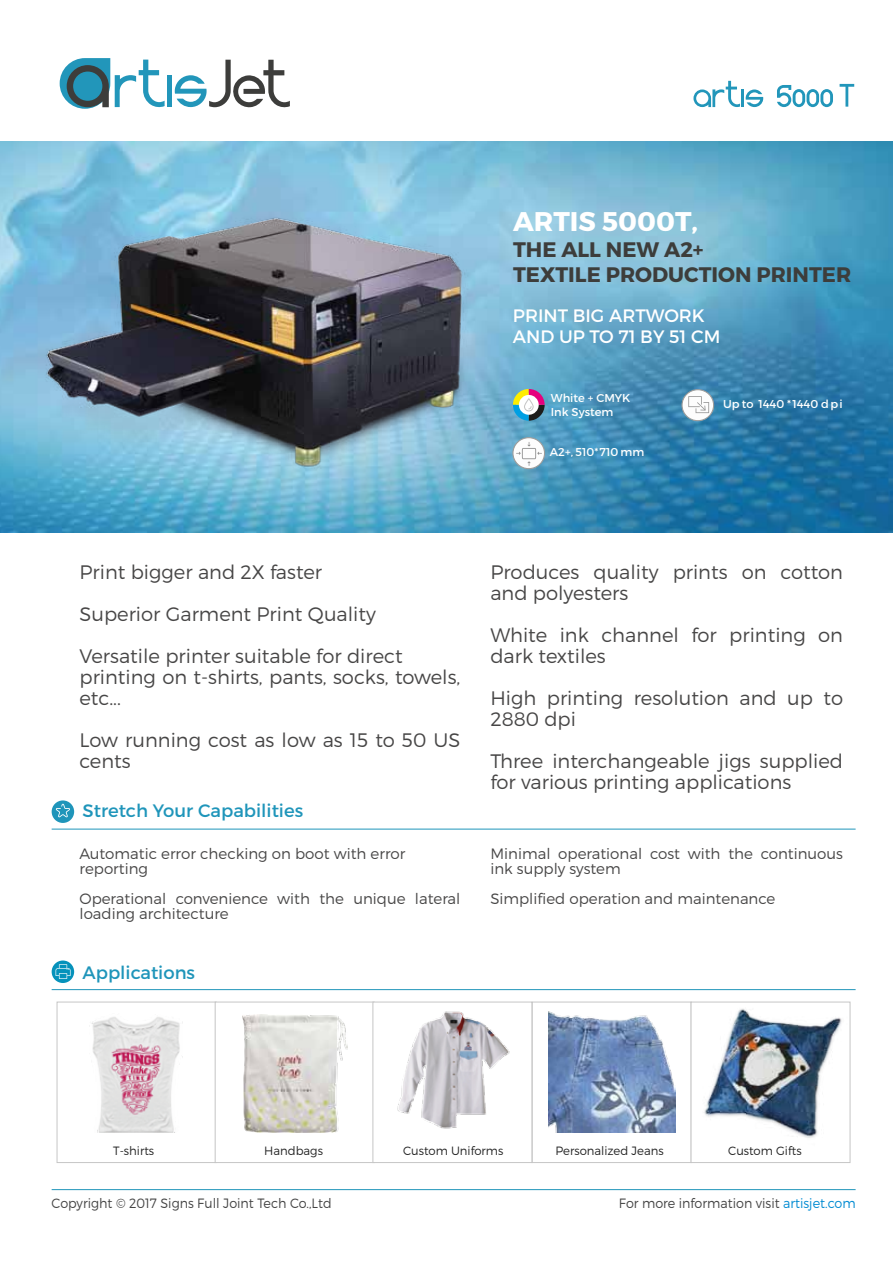
<style>
.page{position:relative;width:893px;height:1263px;background:#fff}
.page>*{position:absolute;margin:0;border:0;box-sizing:border-box;transform-origin:0 0}
.t1{font:700 27px "Montserrat";color:#fff}
.t2{font:700 21px/25.2px "Montserrat";color:#3d3d3b}
.t3{font:300 19.5px/21px "Montserrat";color:#474646}
.t4{font:18px "Montserrat";color:#1f95ba}
.t5{font:18px/21.6px "Montserrat";color:#fff}
.t6{font:300 15px/15px "Montserrat";color:#474646}
.t7{font:300 13.5px "Montserrat";color:#444;scale:.94 1}
.t8{font:300 12px "Montserrat";color:#222}
.t9{font:11.4px/13.6px "Montserrat";color:#fff}
.s1{color:#008bd2}
</style>
<div class="page">
<svg style="left:52px;top:960px;width:22px;height:23px"></svg>
<svg style="left:56px;top:964px;width:15px;height:15px"></svg>
<img style="left:0;top:141px;width:893px;height:391px">
<div style="left:52px;top:800px;width:22px;height:23px;background:#1f95ba;border-radius:50%"></div>
<svg style="left:56px;top:804px;width:14px;height:13px"></svg>
<hr style="left:52px;top:989px;width:804px;height:1px;background:#1f95ba">
<hr style="left:52px;top:829px;width:804px;height:1px;background:#1f95ba">
<svg style="left:693px;top:81px;width:47px;height:26px"></svg>
<hr style="left:741px;top:89px;width:3px;height:18px;background:#2296ba">
<svg style="left:746px;top:89px;width:17px;height:18px"></svg>
<svg style="left:777px;top:85px;width:56px;height:22px"></svg>
<svg style="left:840px;top:84px;width:14px;height:23px"></svg>
<div style="left:167px;top:75px;width:5px;height:32px;background:#2296ba"></div>
<svg style="left:59px;top:58px;width:106px;height:51px"></svg>
<svg style="left:175px;top:60px;width:115px;height:48px"></svg>
<div style="left:57px;top:1002px;width:159px;height:161px;background:#fff;border:1px solid #c6c6c6"></div>
<div style="left:215px;top:1002px;width:160px;height:161px;background:#fff;border:1px solid #c6c6c6"></div>
<div style="left:532px;top:1002px;width:159px;height:161px;background:#fff;border:1px solid #c6c6c6"></div>
<div style="left:372px;top:1002px;width:160px;height:161px;background:#fff;border:1px solid #c6c6c6"></div>
<div style="left:691px;top:1002px;width:159px;height:161px;background:#fff;border:1px solid #c6c6c6"></div>
<svg style="left:513px;top:438px;width:32px;height:31px"></svg>
<div style="left:512px;top:437px;width:33px;height:32px;border:1px solid #9d9d9c;border-radius:50%"></div>
<svg style="left:516px;top:442px;width:26px;height:24px"></svg>
<svg style="left:513px;top:389px;width:32px;height:32px"></svg>
<svg style="left:682px;top:390px;width:32px;height:31px"></svg>
<div style="left:681px;top:389px;width:33px;height:32px;border:1px solid #9d9d9c;border-radius:50%"></div>
<svg style="left:688px;top:396px;width:21px;height:17px"></svg>
<img style="left:242px;top:1014px;width:105px;height:119px">
<img style="left:397px;top:1011px;width:113px;height:118px">
<img style="left:548px;top:1011px;width:112px;height:122px">
<img style="left:91px;top:1017px;width:89px;height:116px">
<img style="left:660px;top:1001px;width:191px;height:149px">
<img style="left:37px;top:184px;width:453px;height:302px">
<hr style="left:52px;top:1189px;width:804px;height:1px;background:#1f95ba">
<h1 class="t1" style="left:513px;top:205px;width:187px">ARTIS 5000T,</h1>
<p class="t2" style="left:513px;top:237px;width:340px">THE ALL NEW A2+<br>TEXTILE PRODUCTION PRINTER</p>
<p class="t5" style="left:513px;top:304px;width:209px">PRINT BIG ARTWORK<br>AND UP TO 71 BY 51 CM</p>
<p class="t9" style="left:551px;top:391px;width:81px">White + CMYK<br>Ink System</p>
<p class="t9" style="left:723px;top:397px;width:121px">Up to 1440 *1440 dpi</p>
<p class="t9" style="left:550px;top:445px;width:96px">A2+, 510*710 mm</p>
<p class="t3" style="left:80px;top:551px;width:325px;line-height:42px">Print bigger and 2X faster<br>Superior Garment Print Quality<br>Versatile printer suitable for direct</p>
<p class="t3" style="left:80px;top:666px;width:382px">printing on t-shirts, pants, socks, towels, etc...</p>
<p class="t3" style="left:80px;top:729px;width:382px">Low running cost as low as 15 to 50 US cents</p>
<p class="t4" style="left:83px;top:800px;width:222px">Stretch Your Capabilities</p>
<p class="t6" style="left:80px;top:846px;width:327px">Automatic error checking on boot with error reporting</p>
<p class="t6" style="left:80px;top:891px;width:382px">Operational convenience with the unique lateral loading architecture</p>
<p class="t4" style="left:83px;top:961px;width:114px">Applications</p>
<p class="t3" style="left:490px;top:561px;width:354px">Produces quality prints on cotton and polyesters</p>
<p class="t3" style="left:490px;top:624px;width:354px">White ink channel for printing on dark textiles</p>
<p class="t3" style="left:490px;top:687px;width:354px">High printing resolution and up to<br>2880 dpi</p>
<p class="t3" style="left:490px;top:750px;width:354px">Three interchangeable jigs supplied for various printing applications</p>
<p class="t6" style="left:490px;top:846px;width:354px">Minimal operational cost with the continuous ink supply system</p>
<p class="t6" style="left:490px;top:891px;width:286px">Simplified operation and maintenance</p>
<p class="t8" style="left:113px;top:1144px;width:42px">T-shirts</p>
<p class="t8" style="left:264px;top:1144px;width:60px">Handbags</p>
<p class="t8" style="left:403px;top:1144px;width:102px">Custom Uniforms</p>
<p class="t8" style="left:555px;top:1144px;width:110px">Personalized Jeans</p>
<p class="t8" style="left:728px;top:1144px;width:75px">Custom Gifts</p>
<p class="t7" style="left:52px;top:1195px;width:299px">Copyright © 2017 Signs Full Joint Tech Co.,Ltd</p>
<p class="t7" style="left:619px;top:1195px;width:253px">For more information visit <span class="s1">artisjet.com</span></p>
</div>
